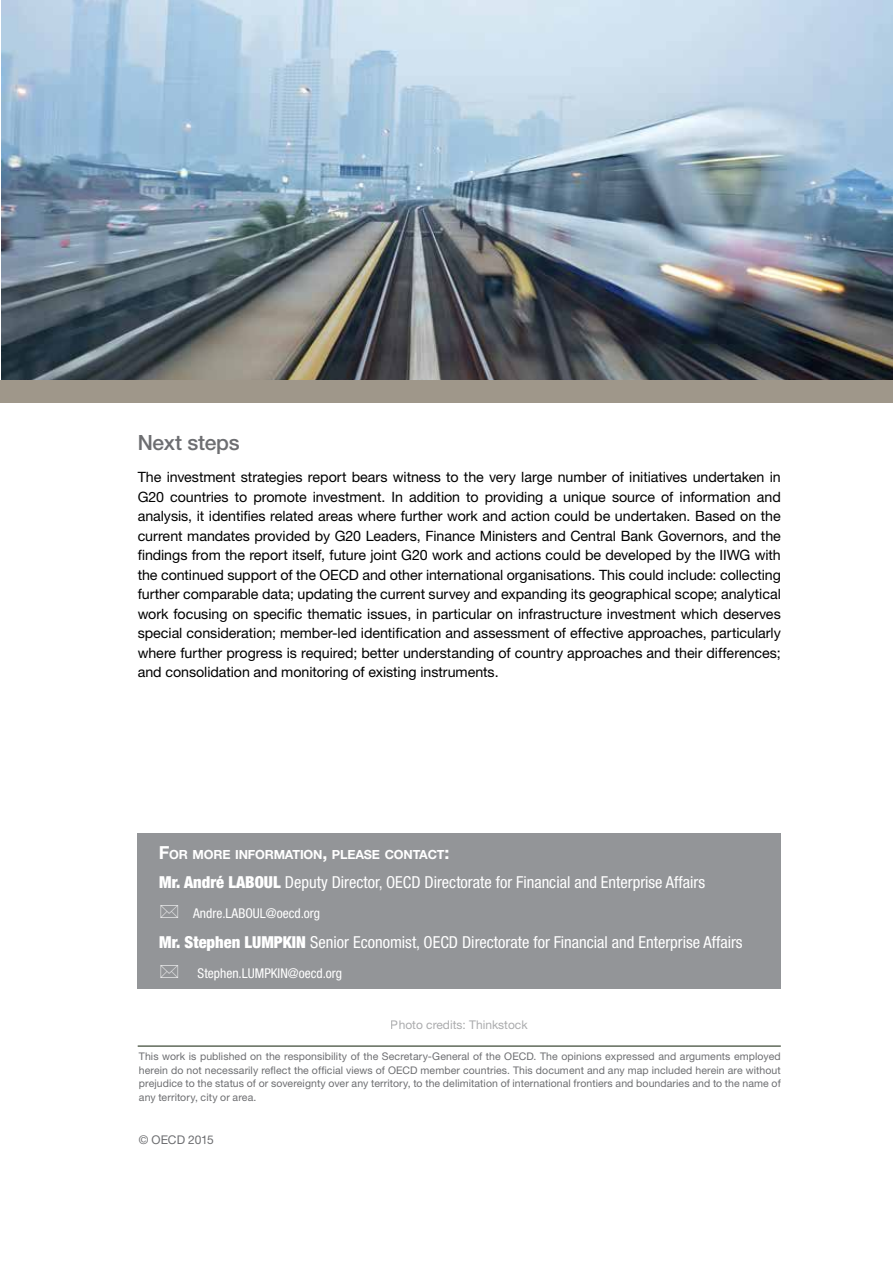
<style>
.page{position:relative;width:893px;height:1263px;background:#fff}
.page>*{position:absolute;margin:0;border:0;box-sizing:border-box;transform-origin:0 0}
.t1{font:500 21px "Helvetica Neue LT Std";letter-spacing:-.01em;color:#6d6e71}
.t2{font:condensed 16.5px "Helvetica Neue LT Std";color:#fff}
.t3{font:14.25px/19.5px "Helvetica Neue LT Std";letter-spacing:-.005em;color:#000;text-align:justify}
.t4{font:condensed 13.5px "Helvetica Neue LT Std";color:#fff}
.t5{font:700 12.6px "Helvetica Neue LT Std";letter-spacing:-.015em;color:#fff}
.t6{font:12px "Helvetica Neue LT Std";color:#6d6e71}
.t7{font:10.5px/13.5px "Helvetica Neue LT Std";letter-spacing:.01em;color:#6d6e71;text-align:justify}
.s1{font-size:18px}
.s2{font-weight:900}
</style>
<div class="page">
<div style="left:138px;top:833px;width:643px;height:156px;background:#939598"></div>
<hr style="left:138px;top:1045px;width:643px;height:2px;background:#606a5a">
<img style="left:1px;top:0;width:892px;height:381px">
<div style="left:0;top:381px;width:893px;height:22px;background:#9f978a"></div>
<h1 class="t1" style="left:138px;top:430px;width:104px">Next steps</h1>
<p class="t3" style="left:138px;top:467px;width:645px">The investment strategies report bears witness to the very large number of initiatives undertaken in G20 countries to promote investment. In addition to providing a unique source of information and analysis, it identifies related areas where further work and action could be undertaken. Based on the current mandates provided by G20 Leaders, Finance Ministers and Central Bank Governors, and the findings from the report itself, future joint G20 work and actions could be developed by the IIWG with the continued support of the OECD and other international organisations. This could include: collecting further comparable data; updating the current survey and expanding its geographical scope; analytical work focusing on specific thematic issues, in particular on infrastructure investment which deserves special consideration; member-led identification and assessment of effective approaches, particularly where further progress is required; better understanding of country approaches and their differences; and consolidation and monitoring of existing instruments.</p>
<p class="t5" style="left:159px;top:846px;width:292px"><span class="s1">F</span>OR MORE INFORMATION<span class="s1">,</span> PLEASE CONTACT<span class="s1">:</span></p>
<p class="t2" style="left:159px;top:873px;width:547px"><span class="s2">Mr. André LABOUL</span> Deputy Director, OECD Directorate for Financial and Enterprise Affairs</p>
<p class="t4" style="left:193px;top:905px;width:129px">Andre.LABOUL@oecd.org</p>
<p class="t2" style="left:159px;top:933px;width:585px"><span class="s2">Mr. Stephen LUMPKIN</span> Senior Economist, OECD Directorate for Financial and Enterprise Affairs</p>
<p class="t4" style="left:198px;top:965px;width:146px">Stephen.LUMPKIN@oecd.org</p>
<p class="t6" style="left:391px;top:1018px;width:138px">Photo credits: Thinkstock</p>
<p class="t7" style="left:139px;top:1049px;width:643px">This work is published on the responsibility of the Secretary-General of the OECD. The opinions expressed and arguments employed herein do not necessarily reflect the official views of OECD member countries. This document and any map included herein are without prejudice to the status of or sovereignty over any territory, to the delimitation of international frontiers and boundaries and to the name of any territory, city or area.</p>
<p class="t6" style="left:139px;top:1132px;width:76px">© OECD 2015</p>
</div>
